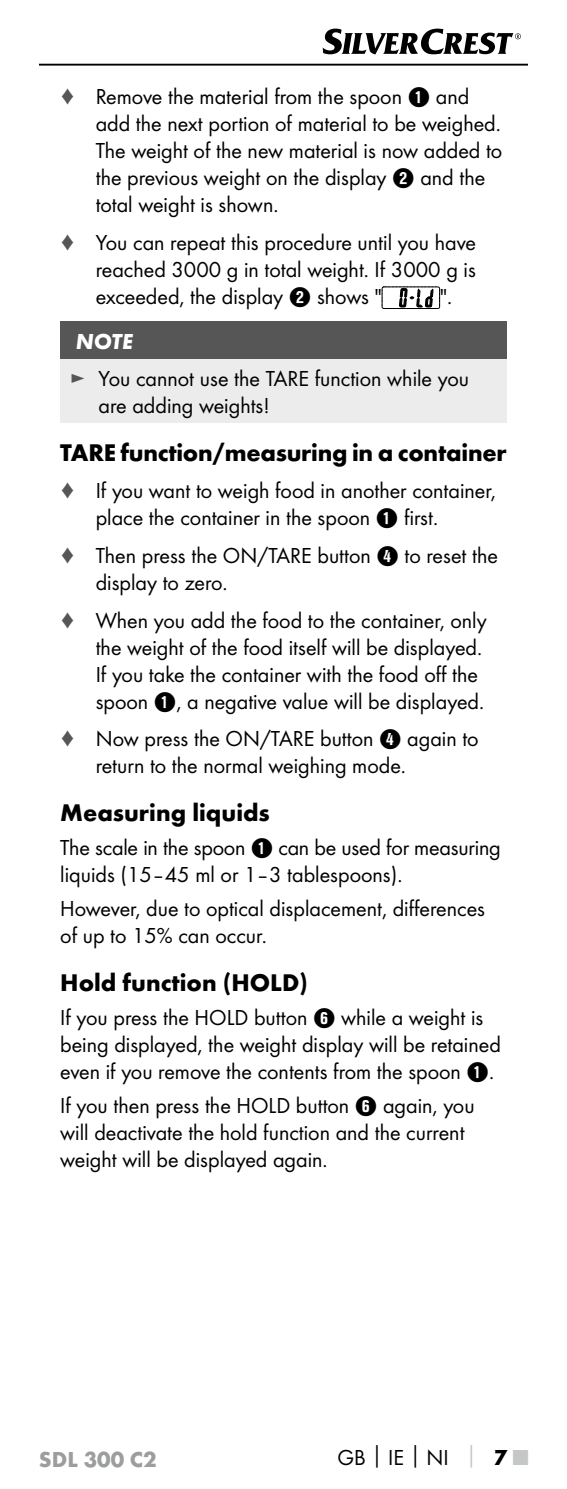
<style>
.page{position:relative;width:567px;height:1489px;background:#fff}
.page>*{position:absolute;margin:0;border:0;box-sizing:border-box;transform-origin:0 0}
.t1{font:700 25px "Futura";color:#000}
.t2{font:22.5px/27px "Futura Boo";color:#000}
.t3{font:700 22.5px "Futura";color:#9c9d9d}
.t4{font:italic 700 22.5px "Futura";color:#fff}
.s1{color:#565656}
.s2{font-family:"Hako PI Nummern"}
.s3{font-family:"Futura";font-weight:700}
.s4{font-family:"Futura";font-weight:700;color:#c5c6c6}
</style>
<div class="page">
<hr style="left:39px;top:64px;width:489px;height:2px;background:#000">
<svg style="left:323px;top:29px;width:198px;height:25px"></svg>
<svg style="left:382px;top:286px;width:58px;height:23px"></svg>
<div style="left:60px;top:321px;width:447px;height:38px;background:#565656"></div>
<div style="left:60px;top:359px;width:447px;height:64px;background:#ececed"></div>
<p class="t2" style="left:96px;top:83px;width:408px;text-indent:-35px"><span class="s1">♦</span> Remove the material from the spoon <span class="s2">1</span> and add the next portion of material to be weighed.<br>The weight of the new material is now added to the previous weight on the display <span class="s2">2</span> and the total weight is shown.</p>
<p class="t2" style="left:96px;top:228px;width:382px;text-align:justify;text-indent:-35px"><span class="s1">♦</span> You can repeat this procedure until you have reached 3000 g in total weight. If 3000 g is exceeded, the display <span class="s2">2</span> shows "</p>
<p class="t2" style="left:440px;top:283px;width:11px">".</p>
<p class="t4" style="left:76px;top:327px;width:59px">NOTE</p>
<p class="t2" style="left:99px;top:365px;width:372px;text-indent:-28px"><span class="s1">►</span> You cannot use the TARE function while you are adding weights!</p>
<p class="t1" style="left:60px;top:437px;width:448px">TARE function/measuring in a container</p>
<p class="t2" style="left:96px;top:477px;width:402px;text-indent:-35px"><span class="s1">♦</span> If you want to weigh food in another container, place the container in the spoon <span class="s2">1</span> first.</p>
<p class="t2" style="left:96px;top:542px;width:404px;text-indent:-35px"><span class="s1">♦</span> Then press the ON/TARE button <span class="s2">4</span> to reset the display to zero.</p>
<p class="t2" style="left:96px;top:606px;width:392px;text-indent:-35px"><span class="s1">♦</span> When you add the food to the container, only the weight of the food itself will be displayed.<br>If you take the container with the food off the spoon <span class="s2">1</span>, a negative value will be displayed.</p>
<p class="t2" style="left:96px;top:725px;width:384px;text-indent:-35px"><span class="s1">♦</span> Now press the ON/TARE button <span class="s2">4</span> again to return to the normal weighing mode.</p>
<p class="t1" style="left:60px;top:797px;width:211px">Measuring liquids</p>
<p class="t2" style="left:60px;top:834px;width:442px">The scale in the spoon <span class="s2">1</span> can be used for measuring liquids (15–45 ml or 1–3 tablespoons).</p>
<p class="t2" style="left:60px;top:895px;width:426px">However, due to optical displacement, differences of up to 15% can occur.</p>
<p class="t1" style="left:60px;top:967px;width:249px">Hold function (HOLD)</p>
<p class="t2" style="left:60px;top:1004px;width:442px">If you press the HOLD button <span class="s2">6</span> while a weight is being displayed, the weight display will be retained even if you remove the contents from the spoon <span class="s2">1</span>.</p>
<p class="t2" style="left:60px;top:1092px;width:416px">If you then press the HOLD button <span class="s2">6</span> again, you will deactivate the hold function and the current weight will be displayed again.</p>
<p class="t3" style="left:39px;top:1445px;width:119px">SDL 300 C2</p>
<p class="t2" style="left:337px;top:1443px;width:192px">GB<span class="s3">│</span>IE<span class="s3">│</span>NI <span class="s4">│</span> <span class="s3">7</span> <span class="s4">■</span></p>
</div>
